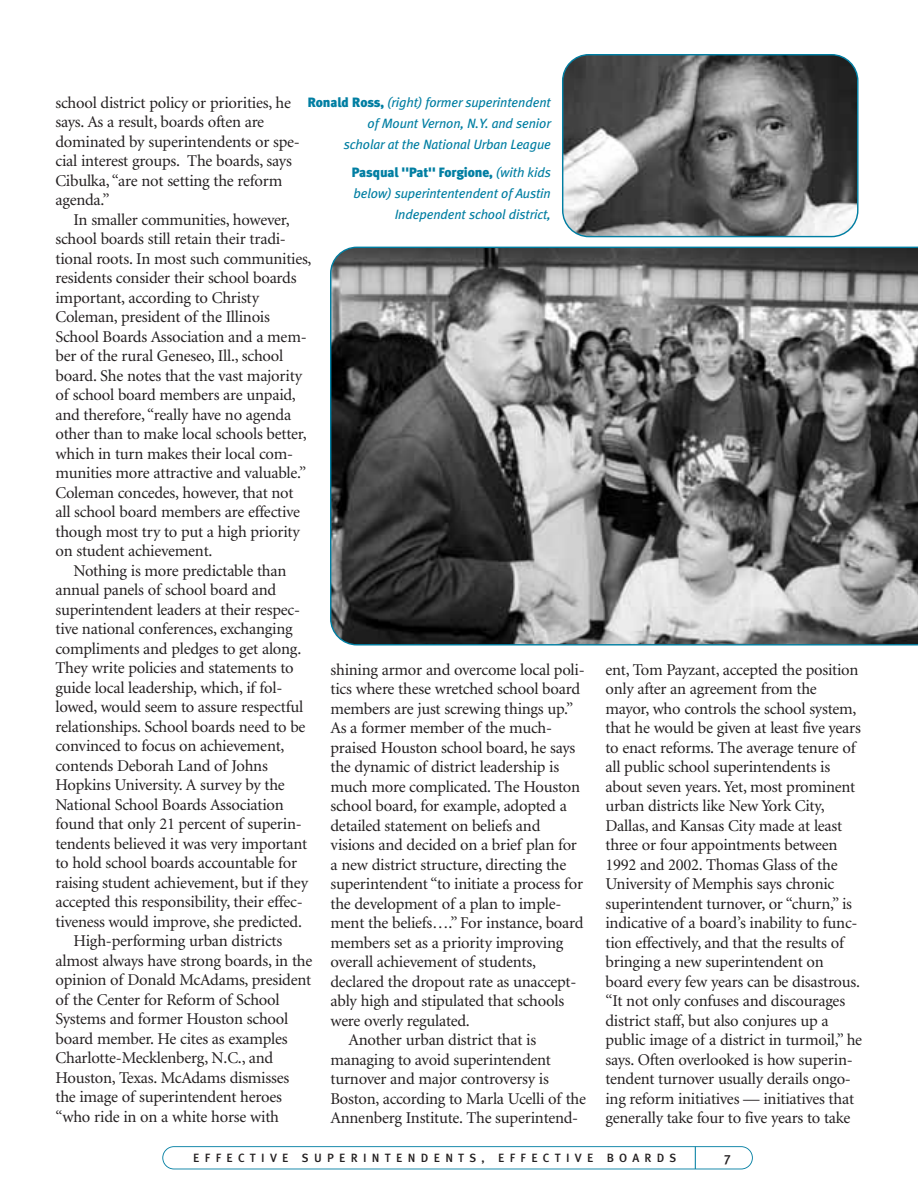
<style>
.page{position:relative;width:918px;height:1188px;background:#fff}
.page>*{position:absolute;margin:0;border:0;box-sizing:border-box;transform-origin:0 0}
.t1{font:16.5px/19.5px "Minion";letter-spacing:-.015em;color:#231f20}
.t2{font:italic 13.5px/21px "Meta Plus";letter-spacing:-.01em;color:#007ea2;text-align:right}
.t3{font:500 13.5px "Meta Plus";color:#231f20}
.t4{font:500 12px "Meta Plus";letter-spacing:.435em;color:#231f20}
.s1{font-weight:900;font-style:normal}
</style>
<div class="page">
<svg style="left:162px;top:1146px;width:591px;height:23px"></svg>
<svg style="left:562px;top:54px;width:297px;height:183px;background:#6f7273"></svg>
<svg style="left:330px;top:247px;width:588px;height:399px;background:#737475"></svg>
<p class="t1" style="left:56px;top:94px;width:246px">school district policy or priorities, he says. As a result, boards often are dominated by superintendents or spe&shy;cial interest groups. The boards, says Cibulka, “are not setting the reform agenda.”</p>
<p class="t1" style="left:73px;top:211px;width:218px">In smaller communities, however,</p>
<p class="t1" style="left:56px;top:231px;width:232px">school boards still retain their tradi-</p>
<p class="t1" style="left:56px;top:250px;width:258px">tional roots. In most such communities,</p>
<p class="t1" style="left:56px;top:270px;width:243px">residents consider their school boards</p>
<p class="t1" style="left:56px;top:289px;width:205px">important, according to Christy</p>
<p class="t1" style="left:56px;top:309px;width:216px">Coleman, president of the Illinois</p>
<p class="t1" style="left:56px;top:328px;width:253px">School Boards Association and a mem-</p>
<p class="t1" style="left:56px;top:348px;width:229px">ber of the rural Geneseo, Ill., school</p>
<p class="t1" style="left:56px;top:367px;width:248px">board. She notes that the vast majority</p>
<p class="t1" style="left:56px;top:387px;width:242px">of school board members are unpaid,</p>
<p class="t1" style="left:56px;top:406px;width:237px">and therefore, “really have no agenda</p>
<p class="t1" style="left:56px;top:426px;width:253px">other than to make local schools better,</p>
<p class="t1" style="left:56px;top:445px;width:239px">which in turn makes their local com-</p>
<p class="t1" style="left:56px;top:465px;width:252px">munities more attractive and valuable.”</p>
<p class="t1" style="left:56px;top:484px;width:240px">Coleman concedes, however, that not</p>
<p class="t1" style="left:56px;top:504px;width:246px">all school board members are effective</p>
<p class="t1" style="left:56px;top:523px;width:246px">though most try to put a high priority</p>
<p class="t1" style="left:56px;top:543px;width:159px">on student achievement.</p>
<p class="t1" style="left:73px;top:562px;width:214px">Nothing is more predictable than</p>
<p class="t1" style="left:56px;top:582px;width:222px">annual panels of school board and</p>
<p class="t1" style="left:56px;top:601px;width:246px">superintendent leaders at their respec-</p>
<p class="t1" style="left:56px;top:621px;width:239px">tive national conferences, exchanging</p>
<p class="t1" style="left:56px;top:640px;width:247px">compliments and pledges to get along.</p>
<p class="t1" style="left:56px;top:660px;width:240px">They write policies and statements to</p>
<p class="t1" style="left:56px;top:679px;width:228px">guide local leadership, which, if fol-</p>
<p class="t1" style="left:56px;top:699px;width:249px">lowed, would seem to assure respectful</p>
<p class="t1" style="left:56px;top:718px;width:252px">relationships. School boards need to be</p>
<p class="t1" style="left:56px;top:738px;width:231px">convinced to focus on achievement,</p>
<p class="t1" style="left:56px;top:757px;width:214px">contends Deborah Land of Johns</p>
<p class="t1" style="left:56px;top:777px;width:231px">Hopkins University. A survey by the</p>
<p class="t1" style="left:56px;top:796px;width:230px">National School Boards Association</p>
<p class="t1" style="left:56px;top:816px;width:248px">found that only 21 percent of superin-</p>
<p class="t1" style="left:56px;top:835px;width:253px">tendents believed it was very important</p>
<p class="t1" style="left:56px;top:855px;width:243px">to hold school boards accountable for</p>
<p class="t1" style="left:56px;top:874px;width:254px">raising student achievement, but if they</p>
<p class="t1" style="left:56px;top:894px;width:249px">accepted this responsibility, their effec-</p>
<p class="t1" style="left:56px;top:913px;width:248px">tiveness would improve, she predicted.</p>
<p class="t1" style="left:73px;top:933px;width:210px">High-performing urban districts</p>
<p class="t1" style="left:56px;top:952px;width:258px">almost always have strong boards, in the</p>
<p class="t1" style="left:56px;top:972px;width:257px">opinion of Donald McAdams, president</p>
<p class="t1" style="left:56px;top:991px;width:226px">of the Center for Reform of School</p>
<p class="t1" style="left:56px;top:1011px;width:234px">Systems and former Houston school</p>
<p class="t1" style="left:56px;top:1030px;width:234px">board member. He cites as examples</p>
<p class="t1" style="left:56px;top:1050px;width:219px">Charlotte-Mecklenberg, N.C., and</p>
<p class="t1" style="left:56px;top:1069px;width:235px">Houston, Texas. McAdams dismisses</p>
<p class="t1" style="left:56px;top:1089px;width:228px">the image of superintendent heroes</p>
<p class="t1" style="left:56px;top:1108px;width:225px">“who ride in on a white horse with</p>
<p class="t2" style="left:308px;top:93px;width:245px"><span class="s1">Ronald Ross,</span> (right) former superintendent of Mount Vernon, N.Y. and senior<br>scholar at the National Urban League</p>
<p class="t2" style="left:351px;top:163px;width:201px"><span class="s1">Pasqual "Pat" Forgione,</span> (with kids below) superintentendent of Austin<br>Independent school district,</p>
<p class="t1" style="left:331px;top:661px;width:256px">shining armor and overcome local poli-</p>
<p class="t1" style="left:331px;top:681px;width:251px">tics where these wretched school board</p>
<p class="t1" style="left:331px;top:700px;width:244px">members are just screwing things up.”</p>
<p class="t1" style="left:331px;top:720px;width:223px">As a former member of the much-</p>
<p class="t1" style="left:331px;top:739px;width:246px">praised Houston school board, he says</p>
<p class="t1" style="left:331px;top:759px;width:230px">the dynamic of district leadership is</p>
<p class="t1" style="left:331px;top:778px;width:251px">much more complicated. The Houston</p>
<p class="t1" style="left:331px;top:798px;width:238px">school board, for example, adopted a</p>
<p class="t1" style="left:331px;top:817px;width:211px">detailed statement on beliefs and</p>
<p class="t1" style="left:331px;top:837px;width:248px">visions and decided on a brief plan for</p>
<p class="t1" style="left:331px;top:856px;width:237px">a new district structure, directing the</p>
<p class="t1" style="left:331px;top:876px;width:254px">superintendent “to initiate a process for</p>
<p class="t1" style="left:331px;top:895px;width:232px">the development of a plan to imple-</p>
<p class="t1" style="left:331px;top:915px;width:255px">ment the beliefs….” For instance, board</p>
<p class="t1" style="left:331px;top:934px;width:234px">members set as a priority improving</p>
<p class="t1" style="left:331px;top:954px;width:207px">overall achievement of students,</p>
<p class="t1" style="left:331px;top:973px;width:248px">declared the dropout rate as unaccept-</p>
<p class="t1" style="left:331px;top:993px;width:235px">ably high and stipulated that schools</p>
<p class="t1" style="left:331px;top:1012px;width:141px">were overly regulated.</p>
<p class="t1" style="left:349px;top:1032px;width:189px">Another urban district that is</p>
<p class="t1" style="left:331px;top:1051px;width:222px">managing to avoid superintendent</p>
<p class="t1" style="left:331px;top:1071px;width:220px">turnover and major controversy is</p>
<p class="t1" style="left:331px;top:1090px;width:257px">Boston, according to Marla Ucelli of the</p>
<p class="t1" style="left:331px;top:1110px;width:249px">Annenberg Institute. The superintend-</p>
<p class="t1" style="left:606px;top:661px;width:258px">ent, Tom Payzant, accepted the position only after an agreement from the mayor, who controls the school system, that he would be given at least five years to enact reforms. The average tenure of all public school superintendents is about seven years. Yet, most prominent urban districts like New York City, Dallas, and Kansas City made at least three or four appointments between 1992 and 2002. Thomas Glass of the University of Memphis says chronic superintendent turnover, or “churn,” is indicative of a board’s inability to func&shy;tion effectively, and that the results of bringing a new superintendent on board every few years can be disastrous. “It not only confuses and discourages district staff, but also conjures up a public image of a district in turmoil,” he says. Often overlooked is how superin&shy;tendent turnover usually derails ongo&shy;ing reform initiatives — initiatives that generally take four to five years to take</p>
<p class="t4" style="left:193px;top:1153px;width:485px">EFFECTIVE SUPERINTENDENTS, EFFECTIVE BOARDS</p>
<p class="t3" style="left:724px;top:1152px;width:8px">7</p>
</div>
